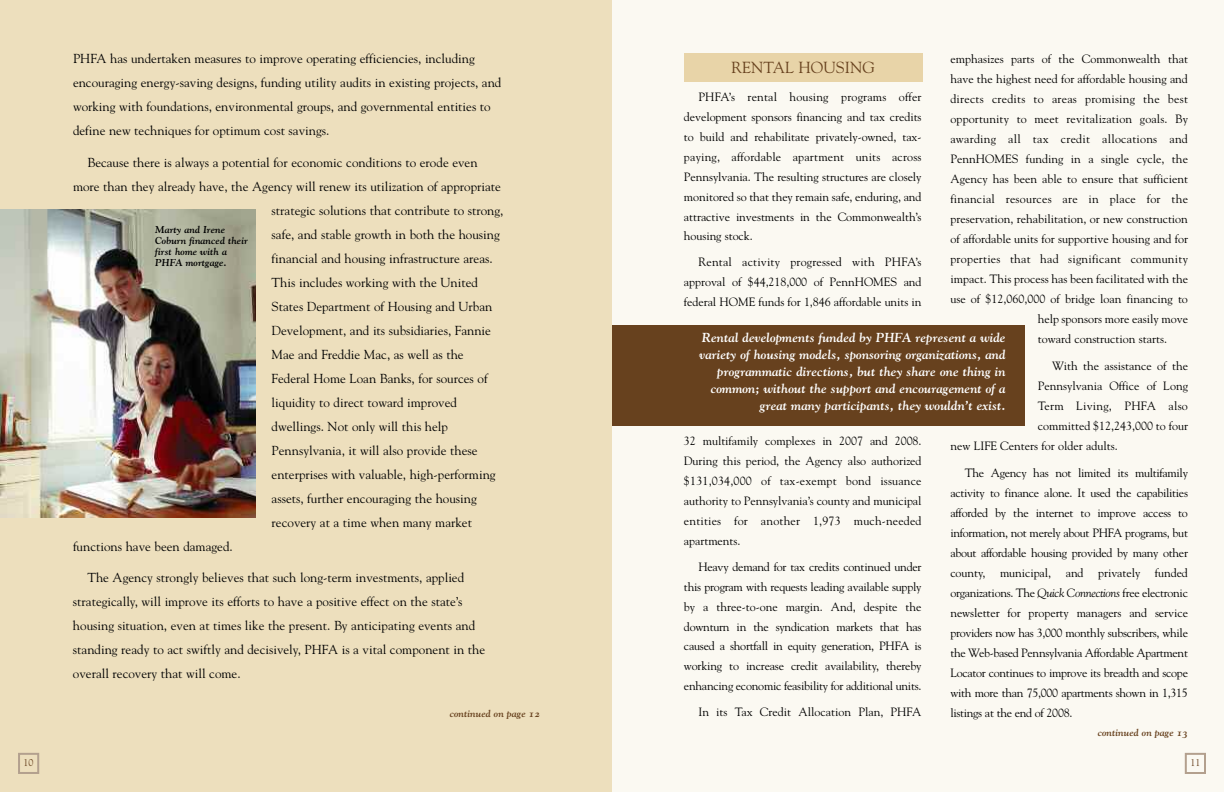
<style>
.page{position:relative;width:1224px;height:792px;background:#fff}
.page>*{position:absolute;margin:0;border:0;box-sizing:border-box;transform-origin:0 0}
.t1{font:16px "Goudy";color:#67411e}
.t2{font:13px/24px "Goudy";color:#000}
.t3{font:13px/17px "Goudy Bold Italic Os F";color:#fff;text-align:right}
.t4{font:12px/19.9px "Goudy";color:#000;text-align:justify}
.t5{font:12px "Goudy";letter-spacing:.02em;color:#000}
.t6{font:10px/11px "Goudy Bold Italic Os F";color:#000}
.t7{font:10px "Goudy Bold Italic Os F";color:#67411e}
.t8{font:10px "Goudy";color:#67411e}
.s1{font-style:italic}
</style>
<div class="page">
<div style="left:612px;top:0;width:612px;height:792px;background:#fbf9f2"></div>
<div style="left:0;top:0;width:612px;height:792px;background:#eddfbd"></div>
<div style="left:1185px;top:753px;width:21px;height:21px;border:2px solid #b3a08e"></div>
<div style="left:18px;top:753px;width:21px;height:21px;border:2px solid #b3a08e"></div>
<img style="left:0;top:210px;width:256px;height:308px">
<div style="left:612px;top:325px;width:413px;height:101px;background:#67411e"></div>
<div style="left:684px;top:54px;width:239px;height:28px;background:#e8d4a8"></div>
<p class="t2" style="left:73px;top:47px;width:430px">PHFA has undertaken measures to improve operating efficiencies, including encouraging energy-saving designs, funding utility audits in existing projects, and working with foundations, environmental groups, and governmental entities to define new techniques for optimum cost savings.</p>
<p class="t2" style="left:87px;top:150px;width:392px">Because there is always a potential for economic conditions to erode even</p>
<p class="t2" style="left:73px;top:174px;width:429px">more than they already have, the Agency will renew its utilization of appropriate</p>
<p class="t2" style="left:272px;top:198px;width:233px">strategic solutions that contribute to strong,</p>
<p class="t2" style="left:272px;top:222px;width:230px">safe, and stable growth in both the housing</p>
<p class="t2" style="left:272px;top:246px;width:223px">financial and housing infrastructure areas.</p>
<p class="t2" style="left:272px;top:270px;width:208px">This includes working with the United</p>
<p class="t2" style="left:272px;top:294px;width:222px">States Department of Housing and Urban</p>
<p class="t2" style="left:272px;top:318px;width:221px">Development, and its subsidiaries, Fannie</p>
<p class="t2" style="left:272px;top:342px;width:194px">Mae and Freddie Mac, as well as the</p>
<p class="t2" style="left:272px;top:366px;width:217px">Federal Home Loan Banks, for sources of</p>
<p class="t2" style="left:272px;top:390px;width:187px">liquidity to direct toward improved</p>
<p class="t2" style="left:272px;top:414px;width:178px">dwellings. Not only will this help</p>
<p class="t2" style="left:272px;top:438px;width:207px">Pennsylvania, it will also provide these</p>
<p class="t2" style="left:272px;top:462px;width:226px">enterprises with valuable, high-performing</p>
<p class="t2" style="left:272px;top:486px;width:207px">assets, further encouraging the housing</p>
<p class="t2" style="left:272px;top:510px;width:202px">recovery at a time when many market</p>
<p class="t2" style="left:73px;top:534px;width:161px">functions have been damaged.</p>
<p class="t2" style="left:73px;top:565px;width:414px;text-indent:14px">The Agency strongly believes that such long-term investments, applied strategically, will improve its efforts to have a positive effect on the state’s housing situation, even at times like the present. By anticipating events and standing ready to act swiftly and decisively, PHFA is a vital component in the overall recovery that will come.</p>
<p class="t6" style="left:155px;top:225px;width:94px">Marty and Irene<br>Coburn financed their first home with a<br>PHFA mortgage.</p>
<p class="t7" style="left:450px;top:710px;width:92px">continued on page 12</p>
<p class="t4" style="left:950px;top:49px;width:239px">emphasizes parts of the Commonwealth that</p>
<p class="t4" style="left:950px;top:69px;width:239px">have the highest need for affordable housing and</p>
<p class="t5" style="left:950px;top:91px;width:239px">directs credits to areas promising the best</p>
<p class="t4" style="left:950px;top:109px;width:239px">opportunity to meet revitalization goals. By</p>
<p class="t5" style="left:950px;top:131px;width:239px">awarding all tax credit allocations and</p>
<p class="t4" style="left:950px;top:149px;width:239px">PennHOMES funding in a single cycle, the</p>
<p class="t4" style="left:950px;top:169px;width:239px">Agency has been able to ensure that sufficient</p>
<p class="t5" style="left:950px;top:191px;width:239px">financial resources are in place for the</p>
<p class="t4" style="left:950px;top:209px;width:239px">preservation, rehabilitation, or new construction</p>
<p class="t4" style="left:950px;top:229px;width:239px">of affordable units for supportive housing and for</p>
<p class="t5" style="left:950px;top:251px;width:239px">properties that had significant community</p>
<p class="t4" style="left:950px;top:269px;width:239px">impact. This process has been facilitated with the</p>
<p class="t4" style="left:950px;top:289px;width:239px">use of $12,060,000 of bridge loan financing to</p>
<p class="t4" style="left:1038px;top:309px;width:152px">help sponsors more easily move</p>
<p class="t4" style="left:1038px;top:329px;width:131px">toward construction starts.</p>
<p class="t4" style="left:1052px;top:356px;width:137px">With the assistance of the</p>
<p class="t4" style="left:1038px;top:376px;width:152px">Pennsylvania Office of Long</p>
<p class="t5" style="left:1038px;top:399px;width:152px">Term Living, PHFA also</p>
<p class="t4" style="left:1038px;top:416px;width:152px">committed $12,243,000 to four</p>
<p class="t4" style="left:950px;top:436px;width:169px">new LIFE Centers for older adults.</p>
<p class="t4" style="left:950px;top:463px;width:239px;text-indent:14px">The Agency has not limited its multifamily activity to finance alone. It used the capabilities afforded by the internet to improve access to information, not merely about PHFA programs, but about affordable housing provided by many other county, municipal, and privately funded organizations. The <span class="s1">Quick Connections</span> free electronic newsletter for property managers and service providers now has 3,000 monthly subscribers, while the Web-based Pennsylvania Affordable Apartment Locator continues to improve its breadth and scope with more than 75,000 apartments shown in 1,315 listings at the end of 2008.</p>
<p class="t1" style="left:732px;top:58px;width:145px">RENTAL HOUSING</p>
<p class="t4" style="left:684px;top:87px;width:239px;text-indent:14px">PHFA’s rental housing programs offer development sponsors financing and tax credits to build and rehabilitate privately-owned, tax&shy;paying, affordable apartment units across Pennsylvania. The resulting structures are closely monitored so that they remain safe, enduring, and attractive investments in the Commonwealth’s housing stock.</p>
<p class="t4" style="left:684px;top:252px;width:239px;text-indent:14px">Rental activity progressed with PHFA’s approval of $44,218,000 of PennHOMES and federal HOME funds for 1,846 affordable units in</p>
<p class="t3" style="left:700px;top:330px;width:308px">Rental developments funded by PHFA represent a wide variety of housing models, sponsoring organizations, and programmatic directions, but they share one thing in common; without the support and encouragement of a great many participants, they wouldn’t exist.</p>
<p class="t4" style="left:684px;top:431px;width:239px">32 multifamily complexes in 2007 and 2008.<br>During this period, the Agency also authorized $131,034,000 of tax-exempt bond issuance authority to Pennsylvania’s county and municipal entities for another 1,973 much-needed apartments.</p>
<p class="t4" style="left:684px;top:557px;width:239px;text-indent:14px">Heavy demand for tax credits continued under this program with requests leading available supply by a three-to-one margin. And, despite the downturn in the syndication markets that has caused a shortfall in equity generation, PHFA is working to increase credit availability, thereby enhancing economic feasibility for additional units.</p>
<p class="t4" style="left:698px;top:702px;width:225px">In its Tax Credit Allocation Plan, PHFA</p>
<p class="t7" style="left:1098px;top:728px;width:92px">continued on page 13</p>
<p class="t8" style="left:24px;top:756px;width:11px">10</p>
<p class="t8" style="left:1190px;top:756px;width:11px">11</p>
</div>
